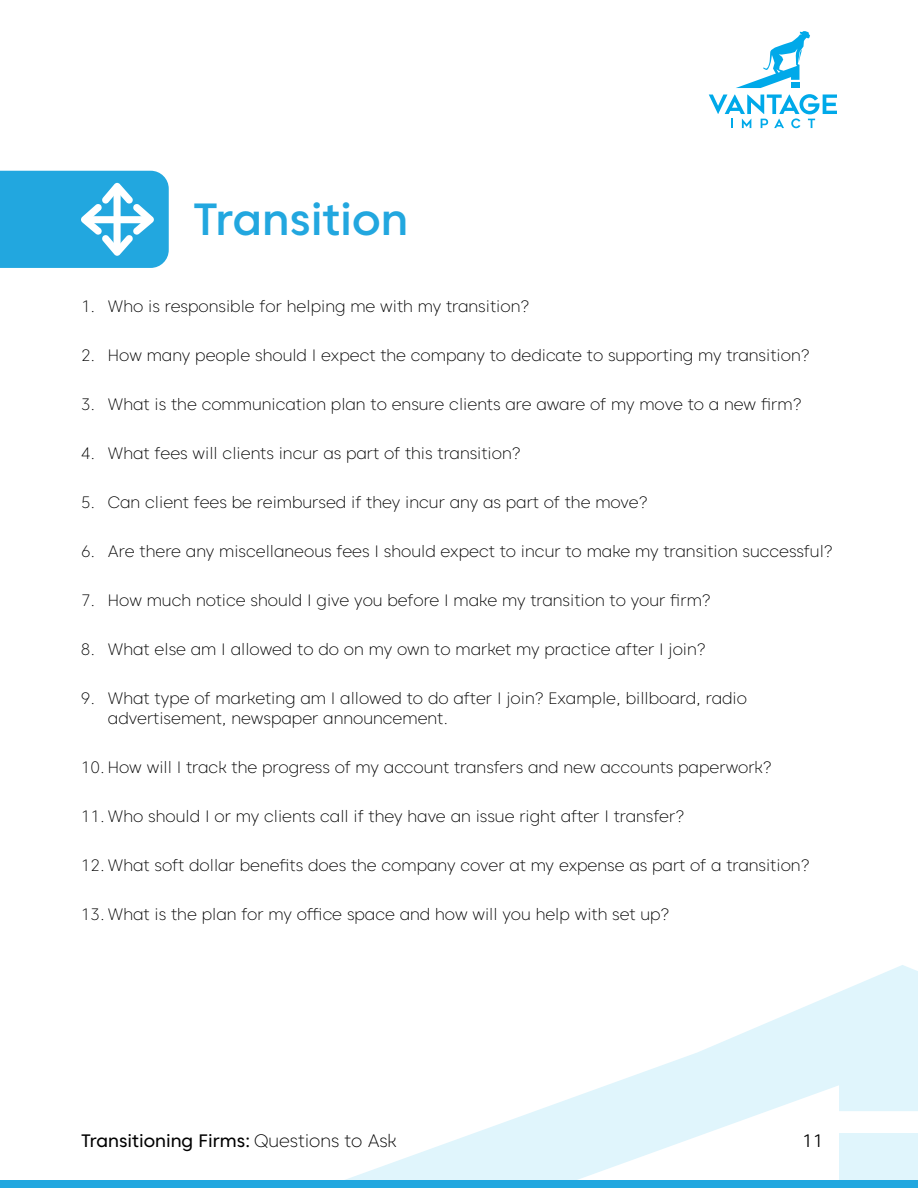
<style>
.page{position:relative;width:918px;height:1188px;background:#fff}
.page>*{position:absolute;margin:0;border:0;box-sizing:border-box;transform-origin:0 0}
.t1{font:500 45px "Caros";color:#22a7df}
.t2{font:18px "Caros";color:#000}
.t3{font:300 18px "Caros";color:#000}
.t4{font:200 16.5px/19.8px "Caros";color:#000}
.s1{font-weight:200}
</style>
<div class="page">
<svg style="left:345px;top:965px;width:573px;height:215px"></svg>
<div style="left:0;top:1180px;width:918px;height:8px;background:#22a7df"></div>
<svg style="left:709px;top:94px;width:128px;height:34px"></svg>
<svg style="left:736px;top:31px;width:74px;height:57px"></svg>
<svg style="left:0;top:171px;width:169px;height:97px"></svg>
<div style="left:114px;top:187px;width:7px;height:65px;background:#fff;border-radius:4px"></div>
<h1 class="t1" style="left:193px;top:189px;width:216px">Transition</h1>
<p class="t4" style="left:81px;top:296px;width:450px">1. Who is responsible for helping me with my transition?</p>
<p class="t4" style="left:81px;top:345px;width:730px">2. How many people should I expect the company to dedicate to supporting my transition?</p>
<p class="t4" style="left:81px;top:394px;width:722px">3. What is the communication plan to ensure clients are aware of my move to a new firm?</p>
<p class="t4" style="left:81px;top:443px;width:441px">4. What fees will clients incur as part of this transition?</p>
<p class="t4" style="left:81px;top:492px;width:568px">5. Can client fees be reimbursed if they incur any as part of the move?</p>
<p class="t4" style="left:81px;top:541px;width:753px">6. Are there any miscellaneous fees I should expect to incur to make my transition successful?</p>
<p class="t4" style="left:81px;top:590px;width:631px">7. How much notice should I give you before I make my transition to your firm?</p>
<p class="t4" style="left:81px;top:639px;width:626px">8. What else am I allowed to do on my own to market my practice after I join?</p>
<p class="t4" style="left:108px;top:688px;width:641px;text-indent:-27px">9. What type of marketing am I allowed to do after I join? Example, billboard, radio advertisement, newspaper announcement.</p>
<p class="t4" style="left:81px;top:757px;width:692px">10. How will I track the progress of my account transfers and new accounts paperwork?</p>
<p class="t4" style="left:81px;top:806px;width:605px">11. Who should I or my clients call if they have an issue right after I transfer?</p>
<p class="t4" style="left:81px;top:855px;width:730px">12. What soft dollar benefits does the company cover at my expense as part of a transition?</p>
<p class="t4" style="left:81px;top:904px;width:590px">13. What is the plan for my office space and how will you help with set up?</p>
<p class="t2" style="left:81px;top:1129px;width:317px">Transitioning Firms: <span class="s1">Questions to Ask</span></p>
<p class="t3" style="left:802px;top:1129px;width:23px">11</p>
</div>
